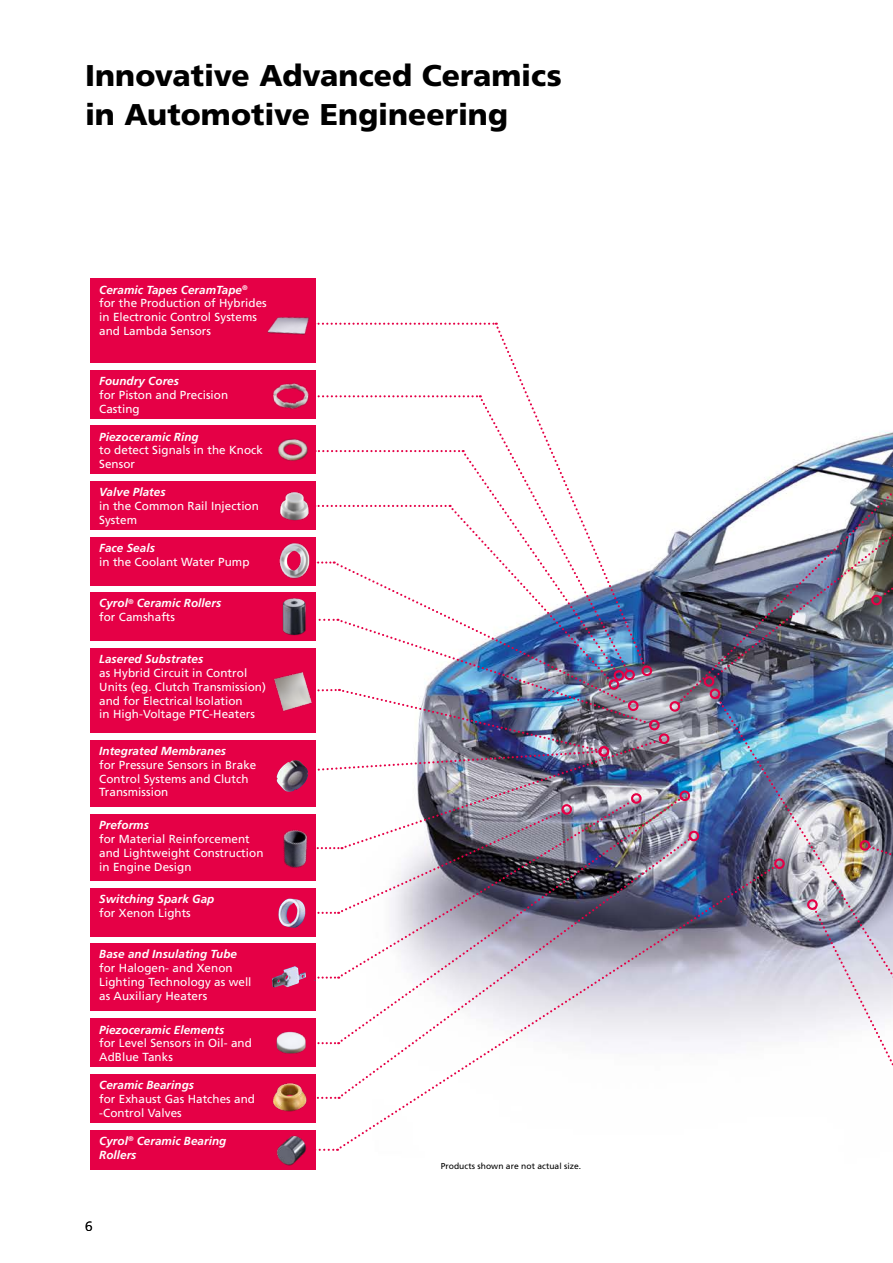
<style>
.page{position:relative;width:893px;height:1263px;background:#fff}
.page>*{position:absolute;margin:0;border:0;box-sizing:border-box;transform-origin:0 0}
.t1{font:900 30px/39px "Frutiger LT Com";color:#000}
.t2{font:300 13.5px "Frutiger LT Com";color:#000}
.t3{font:11.7px/13.8px "Frutiger LT Com";letter-spacing:.005em;color:#fff}
.t4{font:italic 700 11.7px/13.8px "Frutiger LT Com";letter-spacing:.005em;color:#fff}
.t5{font:8.55px "Frutiger LT Com";letter-spacing:.005em;color:#000}
.s1{font-weight:700;font-style:italic}
.s2{font-weight:400;font-style:normal}
</style>
<div class="page">
<img style="left:90px;top:278px;width:625px;height:892px">
<div style="left:659px;top:733px;width:10px;height:11px;border:2px solid #e50046;border-radius:50%"></div>
<svg style="left:316px;top:976px;width:22px;height:3px"></svg>
<svg style="left:316px;top:1042px;width:22px;height:2px"></svg>
<div style="left:679px;top:790px;width:11px;height:11px;border:2px solid #e50046;border-radius:50%"></div>
<svg style="left:316px;top:1097px;width:22px;height:2px"></svg>
<div style="left:689px;top:831px;width:10px;height:10px;border:2px solid #e50046;border-radius:50%"></div>
<svg style="left:338px;top:864px;width:377px;height:286px"></svg>
<svg style="left:316px;top:1149px;width:22px;height:2px"></svg>
<svg style="left:495px;top:325px;width:152px;height:70px"></svg>
<svg style="left:316px;top:323px;width:181px;height:2px"></svg>
<img style="left:676px;top:283px;width:217px;height:422px">
<div style="left:669px;top:701px;width:11px;height:11px;border:2px solid #e50046;border-radius:50%"></div>
<img style="left:879px;top:407px;width:14px;height:192px">
<div style="left:871px;top:595px;width:11px;height:10px;border:2px solid #e50046;border-radius:50%"></div>
<img style="left:715px;top:696px;width:178px;height:348px">
<img style="left:812px;top:845px;width:81px;height:221px">
<div style="left:710px;top:688px;width:10px;height:11px;border:2px solid #e50046;border-radius:50%"></div>
<img style="left:310px;top:395px;width:351px;height:519px">
<div style="left:598px;top:746px;width:11px;height:11px;border:2px solid #e50046;border-radius:50%"></div>
<div style="left:90px;top:1130px;width:226px;height:39px;background:#e50046"></div>
<div style="left:90px;top:1074px;width:226px;height:48px;background:#e50046"></div>
<div style="left:90px;top:1019px;width:226px;height:48px;background:#e50046"></div>
<img style="left:273px;top:1083px;width:34px;height:29px">
<img style="left:276px;top:1031px;width:30px;height:23px">
<img style="left:276px;top:1135px;width:31px;height:31px">
<div style="left:90px;top:814px;width:226px;height:66px;background:#e50046"></div>
<img style="left:283px;top:823px;width:35px;height:51px">
<div style="left:90px;top:888px;width:226px;height:48px;background:#e50046"></div>
<div style="left:90px;top:944px;width:226px;height:67px;background:#e50046"></div>
<div style="left:90px;top:740px;width:226px;height:66px;background:#e50046"></div>
<div style="left:90px;top:648px;width:226px;height:85px;background:#e50046"></div>
<img style="left:276px;top:760px;width:32px;height:32px">
<img style="left:274px;top:672px;width:38px;height:40px">
<img style="left:278px;top:898px;width:28px;height:30px">
<img style="left:272px;top:966px;width:44px;height:21px">
<div style="left:90px;top:279px;width:226px;height:84px;background:#e50046"></div>
<div style="left:90px;top:371px;width:226px;height:48px;background:#e50046"></div>
<div style="left:90px;top:426px;width:226px;height:48px;background:#e50046"></div>
<div style="left:90px;top:481px;width:226px;height:48px;background:#e50046"></div>
<img style="left:267px;top:316px;width:43px;height:19px">
<img style="left:272px;top:383px;width:37px;height:27px">
<img style="left:277px;top:438px;width:31px;height:23px">
<img style="left:279px;top:492px;width:30px;height:28px">
<div style="left:90px;top:593px;width:226px;height:48px;background:#e50046"></div>
<img style="left:269px;top:591px;width:49px;height:50px">
<div style="left:90px;top:537px;width:226px;height:48px;background:#e50046"></div>
<img style="left:279px;top:543px;width:31px;height:36px">
<h1 class="t1" style="left:85px;top:56px;width:478px">Innovative Advanced Ceramics in Automotive Engineering</h1>
<p class="t3" style="left:99px;top:283px;width:169px"><span class="s1">Ceramic Tapes CeramTape</span><sup>®<br></sup>for the Production of Hybrides in Electronic Control Systems and Lambda Sensors</p>
<p class="t4" style="left:99px;top:374px;width:81px">Foundry Cores</p>
<p class="t3" style="left:99px;top:388px;width:131px">for Piston and Precision<br>Casting</p>
<p class="t4" style="left:99px;top:429px;width:101px">Piezoceramic Ring</p>
<p class="t3" style="left:99px;top:443px;width:165px">to detect Signals in the Knock<br>Sensor</p>
<p class="t4" style="left:99px;top:485px;width:68px">Valve Plates</p>
<p class="t3" style="left:99px;top:499px;width:161px">in the Common Rail Injection<br>System</p>
<p class="t4" style="left:99px;top:541px;width:57px">Face Seals</p>
<p class="t3" style="left:99px;top:554px;width:152px">in the Coolant Water Pump</p>
<p class="t4" style="left:99px;top:596px;width:123px">Cyrol<sup>®</sup> Ceramic Rollers <span class="s2">for Camshafts</span></p>
<p class="t4" style="left:99px;top:652px;width:106px">Lasered Substrates</p>
<p class="t3" style="left:99px;top:666px;width:168px">as Hybrid Circuit in Control<br>Units (eg. Clutch Transmission) and for Electrical Isolation<br>in High-Voltage PTC-Heaters</p>
<p class="t4" style="left:99px;top:744px;width:128px">Integrated Membranes</p>
<p class="t3" style="left:99px;top:758px;width:159px">for Pressure Sensors in Brake<br>Control Systems and Clutch<br>Transmission</p>
<p class="t4" style="left:99px;top:818px;width:51px">Preforms</p>
<p class="t3" style="left:99px;top:832px;width:166px">for Material Reinforcement and Lightweight Construction in Engine Design</p>
<p class="t4" style="left:99px;top:892px;width:117px">Switching Spark Gap</p>
<p class="t3" style="left:99px;top:905px;width:93px">for Xenon Lights</p>
<p class="t4" style="left:99px;top:947px;width:139px">Base and Insulating Tube</p>
<p class="t3" style="left:99px;top:961px;width:154px">for Halogen- and Xenon<br>Lighting Technology as well as Auxiliary Heaters</p>
<p class="t4" style="left:99px;top:1022px;width:126px">Piezoceramic Elements</p>
<p class="t3" style="left:99px;top:1036px;width:154px">for Level Sensors in Oil- and<br>AdBlue Tanks</p>
<p class="t4" style="left:99px;top:1078px;width:96px">Ceramic Bearings</p>
<p class="t3" style="left:99px;top:1092px;width:157px">for Exhaust Gas Hatches and -Control Valves</p>
<p class="t4" style="left:99px;top:1134px;width:129px">Cyrol<sup>®</sup> Ceramic Bearing<br>Rollers</p>
<p class="t2" style="left:85px;top:1217px;width:9px">6</p>
<p class="t5" style="left:441px;top:1161px;width:142px">Products shown are not actual size.</p>
</div>
